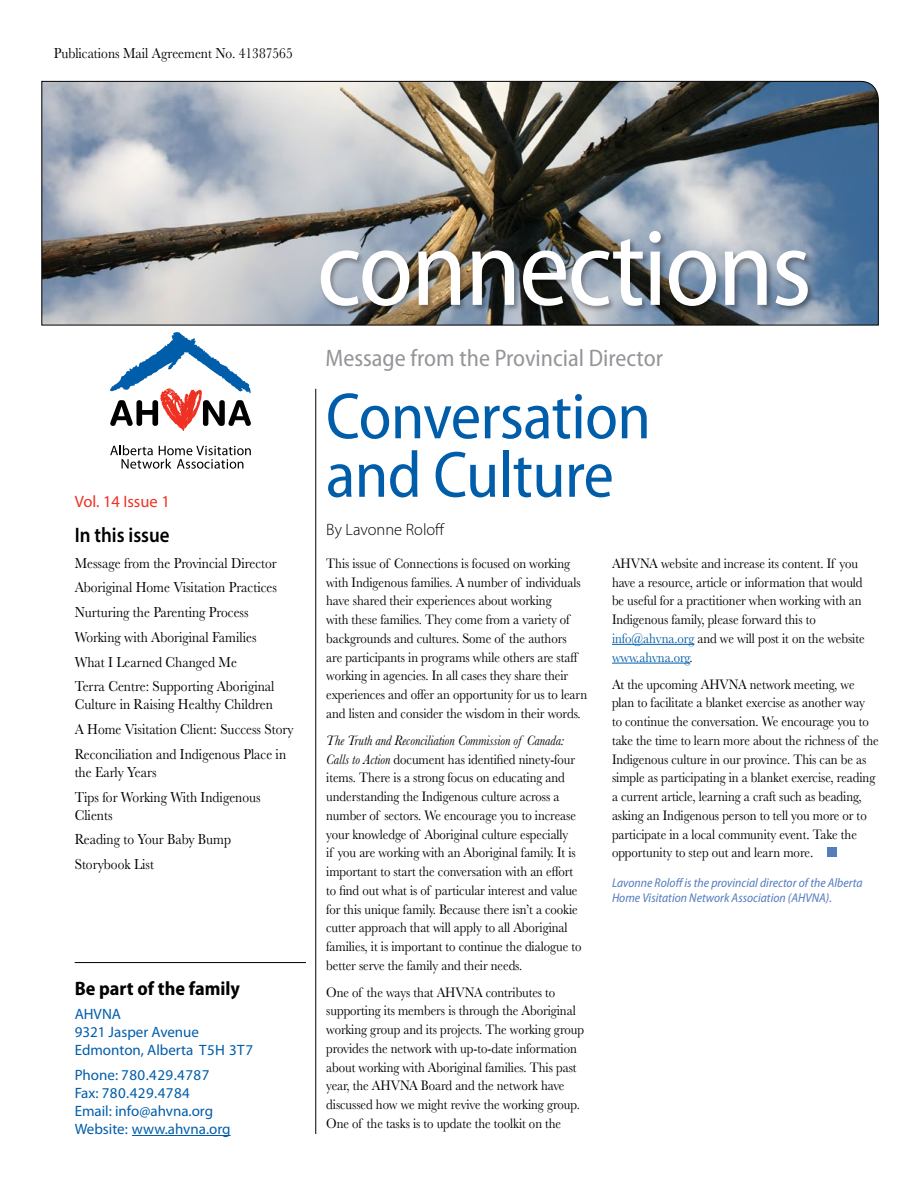
<style>
.page{position:relative;width:918px;height:1188px;background:#fff}
.page>*{position:absolute;margin:0;border:0;box-sizing:border-box;transform-origin:0 0}
.t1{font:semi-condensed 110.1px "Myriad Pro";letter-spacing:-.02em;color:#fff}
.t2{font:semi-condensed 66px/58.5px "Myriad Pro";letter-spacing:-.01em;color:#005daa}
.t3{font:semi-condensed 24px "Myriad Pro";color:#939598}
.t4{font:600 21px "Myriad Pro";color:#000;scale:.9 1}
.t5{font:700 semi-condensed 19.5px "Myriad Pro";color:#000}
.t6{font:300 16.5px "Myriad Pro";color:#000}
.t7{font:16.5px "Myriad Pro";color:#ee3124}
.t8{font:15px/24.8px "Baskerville";color:#000;scale:.9 1}
.t9{font:15px/18px "Myriad Pro";color:#005daa}
.t10{font:14.25px/18.8px "Baskerville";letter-spacing:-.005em;color:#000;scale:.9 1}
.t11{font:italic semi-condensed 12.75px/15px "Myriad Pro";color:#547dbd}
.s1{font-style:italic}
.s2{color:#005daa}
.s3{font-size:15px}
</style>
<div class="page">
<svg style="left:41px;top:81px;width:838px;height:245px;background:#888e93"></svg>
<hr style="left:132px;top:1135px;width:99px;height:1px;background:#005daa">
<hr style="left:612px;top:644px;width:82px;height:1px;background:#005daa">
<hr style="left:612px;top:663px;width:78px;height:1px;background:#005daa">
<div style="left:827px;top:847px;width:10px;height:10px;background:#547dbd"></div>
<svg style="left:110px;top:445px;width:141px;height:24px"></svg>
<svg style="left:110px;top:332px;width:141px;height:99px"></svg>
<div style="left:320px;top:230px;width:495px;height:83px;background:#000;opacity:.32"></div>
<hr style="left:315px;top:389px;width:1px;height:745px;background:#000">
<hr style="left:75px;top:962px;width:231px;height:1px;background:#000">
<p class="t8" style="left:54px;top:41px;width:267px">Publications Mail Agreement No. 41387565</p>
<p class="t7" style="left:75px;top:491px;width:97px">Vol. 14 Issue 1</p>
<h3 class="t4" style="left:75px;top:521px;width:107px">In this issue</h3>
<p class="t8" style="left:75px;top:551px;width:226px">Message from the Provincial Director Aboriginal Home Visitation Practices Nurturing the Parenting Process Working with Aboriginal Families What I Learned Changed Me<br>Terra Centre: Supporting Aboriginal</p>
<p class="t8" style="left:75px;top:692px;width:245px">Culture in Raising Healthy Children<br>A Home Visitation Client: Success Story<br>Reconciliation and Indigenous Place in</p>
<p class="t8" style="left:75px;top:760px;width:208px">the Early Years<br>Tips for Working With Indigenous</p>
<p class="t8" style="left:75px;top:803px;width:175px">Clients<br>Reading to Your Baby Bump<br>Storybook List</p>
<h3 class="t5" style="left:75px;top:977px;width:167px">Be part of the family</h3>
<p class="t9" style="left:75px;top:1005px;width:180px">AHVNA<br>9321 Jasper Avenue<br>Edmonton, Alberta T5H 3T7</p>
<p class="t9" style="left:75px;top:1066px;width:157px">Phone: 780.429.4787<br>Fax: 780.429.4784<br>Email: info@ahvna.org<br>Website: www.ahvna.org</p>
<h1 class="t1" style="left:317px;top:208px;width:497px">connections</h1>
<h3 class="t3" style="left:326px;top:345px;width:339px">Message from the Provincial Director</h3>
<h2 class="t2" style="left:326px;top:388px;width:327px">Conversation and Culture</h2>
<p class="t6" style="left:326px;top:521px;width:120px">By Lavonne Roloff</p>
<p class="t10" style="left:326px;top:554px;width:292px">This issue of Connections is focused on working with Indigenous families. A number of individuals have shared their experiences about working<br>with these families. They come from a variety of backgrounds and cultures. Some of the authors<br>are participants in programs while others are staff working in agencies. In all cases they share their experiences and offer an opportunity for us to learn and listen and consider the wisdom in their words.</p>
<p class="t10" style="left:326px;top:731px;width:285px"><span class="s1">The Truth and Reconciliation Commission of Canada:<br>Calls to Action</span> document has identified ninety-four items. There is a strong focus on educating and understanding the Indigenous culture across a number of sectors. We encourage you to increase your knowledge of Aboriginal culture especially<br>if you are working with an Aboriginal family. It is important to start the conversation with an effort to find out what is of particular interest and value for this unique family. Because there isn’t a cookie cutter approach that will apply to all Aboriginal families, it is important to continue the dialogue to better serve the family and their needs.</p>
<p class="t10" style="left:326px;top:983px;width:288px">One of the ways that AHVNA contributes to supporting its members is through the Aboriginal working group and its projects. The working group provides the network with up-to-date information about working with Aboriginal families. This past year, the AHVNA Board and the network have discussed how we might revive the working group.<br>One of the tasks is to update the toolkit on the</p>
<p class="t10" style="left:612px;top:554px;width:282px">AHVNA website and increase its content. If you have a resource, article or information that would be useful for a practitioner when working with an Indigenous family, please forward this to <span class="s2">info@ahvna.org</span> and we will post it on the website <span class="s2">www.ahvna.org</span>.</p>
<p class="t10" style="left:612px;top:675px;width:298px">At the upcoming AHVNA network meeting, we plan to facilitate a blanket exercise as another way to continue the conversation. We encourage you to take the time to learn more about the richness of the Indigenous culture in our province. This can be as simple as participating in a blanket exercise, reading a current article, learning a craft such as beading, asking an Indigenous person to tell you more or to participate in a local community event. Take the opportunity to step out and learn more<span class="s3">.</span></p>
<p class="t11" style="left:612px;top:876px;width:252px">Lavonne Roloff is the provincial director of the Alberta<br>Home Visitation Network Association (AHVNA).</p>
</div>
